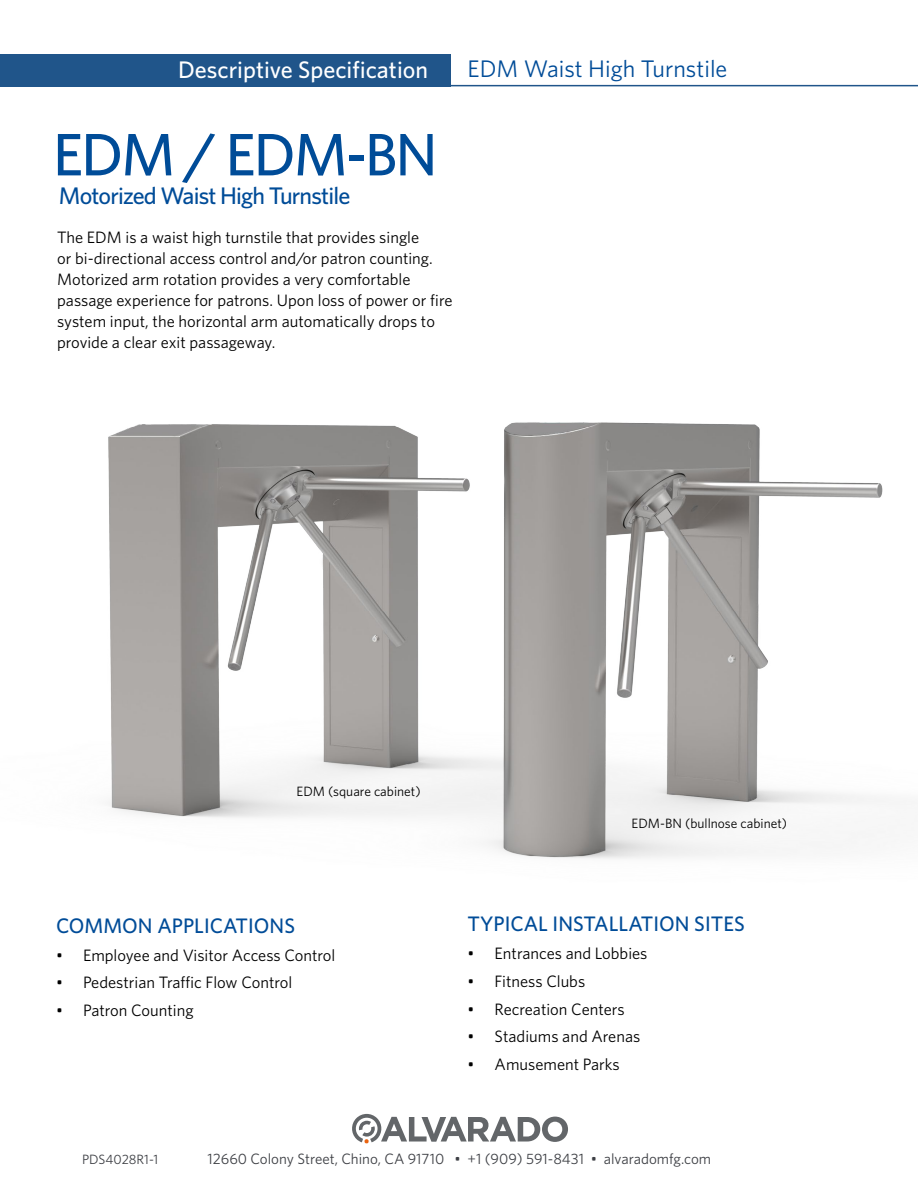
<style>
.page{position:relative;width:918px;height:1188px;background:#fff}
.page>*{position:absolute;margin:0;border:0;box-sizing:border-box;transform-origin:0 0}
.t1{font:500 60px "Whitney";letter-spacing:-.035em;color:#004c98}
.t2{font:500 24px "Whitney";letter-spacing:-.035em;color:#004c98}
.t3{font:500 24px "Whitney";color:#fff}
.t4{font:24px "Whitney";color:#004c98}
.t5{font:500 21px "Whitney";color:#004c98}
.t6{font:16.5px/21px "Whitney";color:#000}
.t7{font:15px "Whitney";color:#3d3f44}
.t8{font:13.5px "Whitney";color:#000}
.t9{font:13.5px "Whitney";color:#3d3f44}
</style>
<div class="page">
<img style="left:108px;top:422px;width:778px;height:437px">
<div style="left:0;top:54px;width:450px;height:32px;background:#20558a"></div>
<hr style="left:248px;top:85px;width:670px;height:1px;background:#20558a">
<svg style="left:352px;top:1114px;width:216px;height:30px"></svg>
<h2 class="t3" style="left:178px;top:53px;width:252px">Descriptive Specification</h2>
<h2 class="t4" style="left:468px;top:52px;width:261px">EDM Waist High Turnstile</h2>
<h1 class="t1" style="left:53px;top:115px;width:386px">EDM / EDM-BN</h1>
<h2 class="t2" style="left:59px;top:180px;width:293px">Motorized Waist High Turnstile</h2>
<p class="t6" style="left:57px;top:226px;width:397px">The EDM is a waist high turnstile that provides single<br>or bi-directional access control and/or patron counting.<br>Motorized arm rotation provides a very comfortable passage experience for patrons. Upon loss of power or fire system input, the horizontal arm automatically drops to provide a clear exit passageway.</p>
<p class="t8" style="left:297px;top:783px;width:126px">EDM (square cabinet)</p>
<p class="t5" style="left:56px;top:912px;width:241px">COMMON APPLICATIONS</p>
<p class="t6" style="left:56px;top:944px;width:281px">• Employee and Visitor Access Control</p>
<p class="t6" style="left:56px;top:972px;width:238px">• Pedestrian Traffic Flow Control</p>
<p class="t6" style="left:56px;top:1000px;width:139px">• Patron Counting</p>
<p class="t8" style="left:632px;top:815px;width:157px">EDM-BN (bullnose cabinet)</p>
<p class="t5" style="left:468px;top:910px;width:279px">TYPICAL INSTALLATION SITES</p>
<p class="t6" style="left:468px;top:942px;width:181px">• Entrances and Lobbies</p>
<p class="t6" style="left:468px;top:970px;width:119px">• Fitness Clubs</p>
<p class="t6" style="left:468px;top:998px;width:158px">• Recreation Centers</p>
<p class="t6" style="left:468px;top:1026px;width:174px">• Stadiums and Arenas</p>
<p class="t6" style="left:468px;top:1053px;width:154px">• Amusement Parks</p>
<p class="t9" style="left:82px;top:1150px;width:78px">PDS4028R1-1</p>
<p class="t7" style="left:208px;top:1148px;width:505px">12660 Colony Street, Chino, CA 91710 • +1 (909) 591-8431 • alvaradomfg.com</p>
</div>
